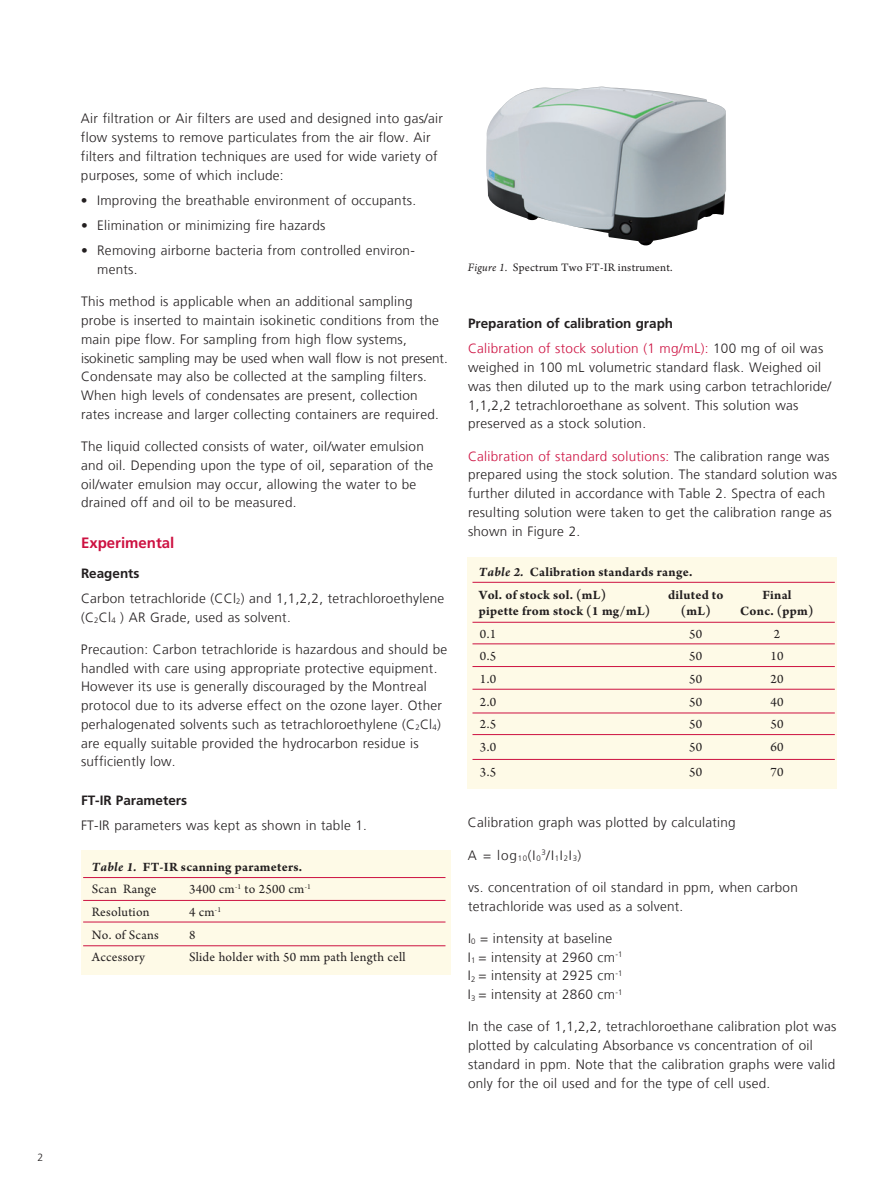
<style>
.page{position:relative;width:891px;height:1188px;background:#fff}
.page>*{position:absolute;margin:0;border:0;box-sizing:border-box;transform-origin:0 0}
.t1{font:700 15px "Frutiger LT Com";color:#cd1141}
.t2{font:300 13.5px/18.8px "Frutiger LT Com";letter-spacing:.02em;color:#231f20}
.t3{font:700 13.5px/22.6px "Arno Pro";letter-spacing:.02em;color:#231f20}
.t4{font:13.5px "Arno Pro";letter-spacing:.02em;color:#231f20}
.t5{font:700 13.5px "Frutiger";color:#231f20}
.t6{font:12px "Arno Pro";letter-spacing:.02em;color:#231f20}
.t7{font:300 10.5px "Frutiger";color:#231f20}
.s1{font-style:italic}
.s2{font-weight:400}
.s3{color:#cd1141}
</style>
<div class="page">
<div style="left:468px;top:557px;width:369px;height:231px;background:#fefae7"></div>
<div style="left:81px;top:850px;width:369px;height:125px;background:#fefae7"></div>
<img style="left:486px;top:87px;width:240px;height:158px">
<hr style="left:83px;top:877px;width:362px;height:1px;background:#cd1141">
<hr style="left:472px;top:582px;width:363px;height:1px;background:#cd1141">
<hr style="left:472px;top:622px;width:363px;height:1px;background:#cd1141">
<hr style="left:472px;top:644px;width:363px;height:1px;background:#cd1141">
<hr style="left:472px;top:666px;width:363px;height:1px;background:#cd1141">
<hr style="left:472px;top:689px;width:363px;height:1px;background:#cd1141">
<hr style="left:472px;top:713px;width:363px;height:1px;background:#cd1141">
<hr style="left:472px;top:734px;width:363px;height:1px;background:#cd1141">
<hr style="left:472px;top:759px;width:363px;height:1px;background:#cd1141">
<hr style="left:83px;top:900px;width:362px;height:1px;background:#cd1141">
<hr style="left:83px;top:922px;width:362px;height:1px;background:#cd1141">
<hr style="left:83px;top:946px;width:362px;height:1px;background:#cd1141">
<p class="t7" style="left:38px;top:1151px;width:7px">2</p>
<p class="t2" style="left:81px;top:109px;width:364px">Air filtration or Air filters are used and designed into gas/air flow systems to remove particulates from the air flow. Air filters and filtration techniques are used for wide variety of purposes, some of which include:</p>
<p class="t2" style="left:81px;top:191px;width:337px">• Improving the breathable environment of occupants.</p>
<p class="t2" style="left:81px;top:216px;width:246px">• Elimination or minimizing fire hazards</p>
<p class="t2" style="left:97px;top:241px;width:319px;text-indent:-16px">• Removing airborne bacteria from controlled environ&shy;ments.</p>
<p class="t2" style="left:81px;top:292px;width:368px">This method is applicable when an additional sampling probe is inserted to maintain isokinetic conditions from the main pipe flow. For sampling from high flow systems, isokinetic sampling may be used when wall flow is not present.<br>Condensate may also be collected at the sampling filters.<br>When high levels of condensates are present, collection rates increase and larger collecting containers are required.</p>
<p class="t2" style="left:81px;top:437px;width:354px">The liquid collected consists of water, oil/water emulsion and oil. Depending upon the type of oil, separation of the oil/water emulsion may occur, allowing the water to be drained off and oil to be measured.</p>
<p class="t1" style="left:81px;top:534px;width:95px">Experimental</p>
<p class="t5" style="left:81px;top:565px;width:60px">Reagents</p>
<p class="t2" style="left:81px;top:589px;width:365px">Carbon tetrachloride (CCl<sub>2</sub>) and 1,1,2,2, tetrachloroethylene (C<sub>2</sub>Cl<sub>4</sub> ) AR Grade, used as solvent.</p>
<p class="t2" style="left:81px;top:640px;width:368px">Precaution: Carbon tetrachloride is hazardous and should be handled with care using appropriate protective equipment.<br>However its use is generally discouraged by the Montreal protocol due to its adverse effect on the ozone layer. Other perhalogenated solvents such as tetrachloroethylene (C<sub>2</sub>Cl<sub>4</sub>) are equally suitable provided the hydrocarbon residue is sufficiently low.</p>
<p class="t5" style="left:81px;top:792px;width:108px">FT-IR Parameters</p>
<p class="t2" style="left:81px;top:816px;width:287px">FT-IR parameters was kept as shown in table 1.</p>
<p class="t3" style="left:92px;top:856px;width:212px"><span class="s1">Table 1.</span> FT-IR scanning parameters.<br><span class="s2">Scan Range</span></p>
<p class="t4" style="left:189px;top:882px;width:123px">3400 cm<sup>-1</sup> to 2500 cm<sup>-1</sup></p>
<p class="t4" style="left:92px;top:904px;width:59px">Resolution</p>
<p class="t4" style="left:189px;top:904px;width:34px">4 cm<sup>-1</sup></p>
<p class="t4" style="left:92px;top:927px;width:68px">No. of Scans</p>
<p class="t4" style="left:189px;top:927px;width:8px">8</p>
<p class="t4" style="left:92px;top:950px;width:55px">Accessory</p>
<p class="t4" style="left:189px;top:950px;width:218px">Slide holder with 50 mm path length cell</p>
<p class="t6" style="left:468px;top:260px;width:206px"><span class="s1">Figure 1.</span> Spectrum Two FT-IR instrument.</p>
<p class="t5" style="left:468px;top:315px;width:207px">Preparation of calibration graph</p>
<p class="t2" style="left:468px;top:339px;width:365px"><span class="s3">Calibration of stock solution (1 mg/mL):</span> 100 mg of oil was weighed in 100 mL volumetric standard flask. Weighed oil was then diluted up to the mark using carbon tetrachloride/ 1,1,2,2 tetrachloroethane as solvent. This solution was preserved as a stock solution.</p>
<p class="t2" style="left:468px;top:447px;width:370px"><span class="s3">Calibration of standard solutions:</span> The calibration range was prepared using the stock solution. The standard solution was further diluted in accordance with Table 2. Spectra of each resulting solution were taken to get the calibration range as shown in Figure 2.</p>
<p class="t3" style="left:479px;top:561px;width:215px"><span class="s1">Table 2.</span> Calibration standards range.<br>Vol. of stock sol. (mL)</p>
<p class="t3" style="left:668px;top:584px;width:57px">diluted to</p>
<p class="t3" style="left:762px;top:584px;width:31px">Final</p>
<p class="t3" style="left:479px;top:600px;width:173px">pipette from stock (1 mg/mL)</p>
<p class="t3" style="left:681px;top:600px;width:134px">(mL) Conc. (ppm)</p>
<p class="t4" style="left:480px;top:626px;width:18px">0.1</p>
<p class="t4" style="left:689px;top:626px;width:15px">50</p>
<p class="t4" style="left:774px;top:626px;width:8px">2</p>
<p class="t4" style="left:480px;top:648px;width:18px">0.5</p>
<p class="t4" style="left:689px;top:648px;width:15px">50</p>
<p class="t4" style="left:770px;top:648px;width:15px">10</p>
<p class="t4" style="left:480px;top:671px;width:18px">1.0</p>
<p class="t4" style="left:689px;top:671px;width:15px">50</p>
<p class="t4" style="left:770px;top:671px;width:15px">20</p>
<p class="t4" style="left:480px;top:694px;width:18px">2.0</p>
<p class="t4" style="left:689px;top:694px;width:15px">50</p>
<p class="t4" style="left:770px;top:694px;width:15px">40</p>
<p class="t4" style="left:480px;top:717px;width:18px">2.5</p>
<p class="t4" style="left:689px;top:717px;width:15px">50</p>
<p class="t4" style="left:770px;top:717px;width:15px">50</p>
<p class="t4" style="left:480px;top:739px;width:18px">3.0</p>
<p class="t4" style="left:689px;top:739px;width:15px">50</p>
<p class="t4" style="left:770px;top:739px;width:15px">60</p>
<p class="t4" style="left:480px;top:764px;width:18px">3.5</p>
<p class="t4" style="left:689px;top:764px;width:15px">50</p>
<p class="t4" style="left:770px;top:764px;width:15px">70</p>
<p class="t2" style="left:468px;top:813px;width:269px">Calibration graph was plotted by calculating</p>
<p class="t2" style="left:468px;top:846px;width:115px">A = log<sub>10</sub>(I<sub>0</sub><sup>3</sup>/I<sub>1</sub>I<sub>2</sub>I<sub>3</sub>)</p>
<p class="t2" style="left:468px;top:878px;width:331px">vs. concentration of oil standard in ppm, when carbon tetrachloride was used as a solvent.</p>
<p class="t2" style="left:468px;top:929px;width:156px">I<sub>0</sub> = intensity at baseline<br>I<sub>1</sub> = intensity at 2960 cm<sup>-1<br></sup>I<sub>2</sub> = intensity at 2925 cm<sup>-1<br></sup>I<sub>3</sub> = intensity at 2860 cm<sup>-1</sup></p>
<p class="t2" style="left:468px;top:1017px;width:370px">In the case of 1,1,2,2, tetrachloroethane calibration plot was plotted by calculating Absorbance vs concentration of oil standard in ppm. Note that the calibration graphs were valid only for the oil used and for the type of cell used.</p>
</div>
